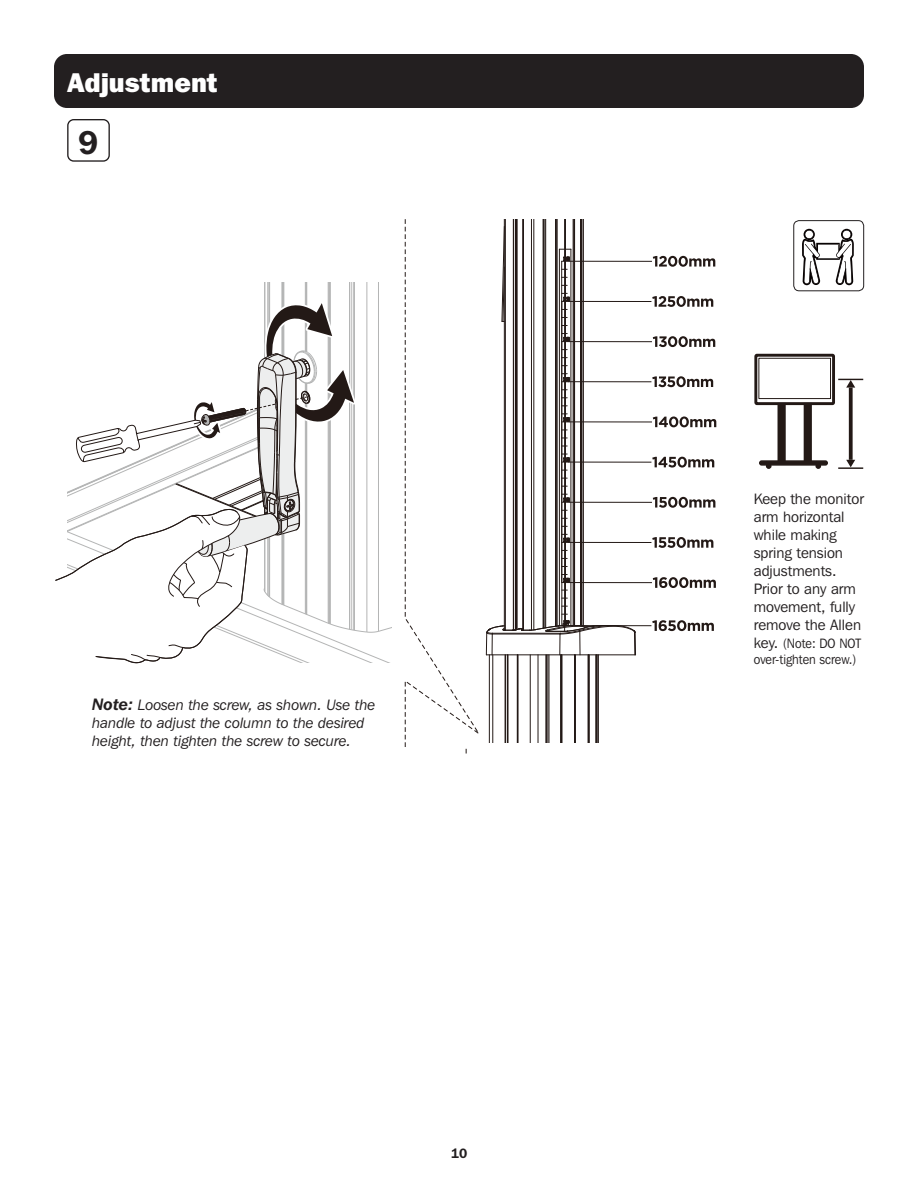
<style>
.page{position:relative;width:918px;height:1188px;background:#fff}
.page>*{position:absolute;margin:0;border:0;box-sizing:border-box;transform-origin:0 0}
.t1{font:600 32.85px "Franklin Gothic IT Cby BT";color:#231f20}
.t2{font:800 27px "Franklin Gothic IT Cby BT";color:#fff}
.t3{font:15px/18px "Franklin Gothic IT Cby BT";color:#231f20}
.t4{font:italic 15px/18px "Franklin Gothic IT Cby BT";color:#231f20}
.t5{font:13.5px/16.2px "Franklin Gothic IT Cby BT";color:#231f20;scale:.92 1}
.t6{font:600 13.5px "Franklin Gothic IT Cby BT";color:#231f20}
.s1{font-weight:600;font-size:16.5px}
.s2{font-size:15px}
</style>
<div class="page">
<hr style="left:569px;top:261px;width:83px;height:1px;background:#231916">
<svg style="left:653px;top:256px;width:62px;height:11px"></svg>
<svg style="left:766px;top:466px;width:6px;height:3px"></svg>
<svg style="left:815px;top:466px;width:6px;height:3px"></svg>
<div style="left:754px;top:354px;width:81px;height:51px;border:3px solid #231916"></div>
<div style="left:759px;top:358px;width:72px;height:41px;border:1px solid #231916"></div>
<hr style="left:760px;top:461px;width:67px;height:4px;background:#231916;border-radius:2px">
<div style="left:759px;top:460px;width:69px;height:6px;border:1px solid #231916;border-radius:2px"></div>
<div style="left:778px;top:404px;width:7px;height:57px;background:#231916"></div>
<div style="left:778px;top:403px;width:8px;height:59px;border:1px solid #231916"></div>
<div style="left:804px;top:404px;width:7px;height:57px;background:#231916"></div>
<div style="left:804px;top:403px;width:8px;height:59px;border:1px solid #231916"></div>
<svg style="left:838px;top:379px;width:25px;height:88px"></svg>
<hr style="left:838px;top:467px;width:25px;height:2px;background:#231916">
<hr style="left:568px;top:301px;width:83px;height:1px;background:#231916">
<svg style="left:652px;top:296px;width:61px;height:11px"></svg>
<hr style="left:569px;top:341px;width:83px;height:1px;background:#231916">
<svg style="left:653px;top:336px;width:62px;height:11px"></svg>
<hr style="left:568px;top:381px;width:83px;height:1px;background:#231916">
<svg style="left:652px;top:376px;width:61px;height:11px"></svg>
<hr style="left:569px;top:422px;width:83px;height:1px;background:#231916">
<svg style="left:653px;top:417px;width:63px;height:10px"></svg>
<hr style="left:568px;top:462px;width:83px;height:1px;background:#231916">
<svg style="left:652px;top:457px;width:62px;height:11px"></svg>
<hr style="left:569px;top:502px;width:83px;height:1px;background:#231916">
<svg style="left:653px;top:497px;width:62px;height:11px"></svg>
<hr style="left:568px;top:542px;width:83px;height:1px;background:#231916">
<svg style="left:652px;top:537px;width:61px;height:11px"></svg>
<hr style="left:569px;top:582px;width:83px;height:1px;background:#231916">
<svg style="left:653px;top:577px;width:63px;height:11px"></svg>
<hr style="left:568px;top:625px;width:83px;height:1px;background:#231916">
<svg style="left:652px;top:620px;width:62px;height:11px"></svg>
<hr style="left:264px;top:282px;width:1px;height:76px;background:#b4b5b5">
<hr style="left:265px;top:282px;width:1px;height:76px;background:#b4b5b5">
<hr style="left:267px;top:282px;width:1px;height:75px;background:#b4b5b5">
<hr style="left:269px;top:282px;width:1px;height:74px;background:#b4b5b5">
<hr style="left:282px;top:282px;width:1px;height:74px;background:#b4b5b5">
<hr style="left:283px;top:282px;width:1px;height:74px;background:#b4b5b5">
<hr style="left:284px;top:282px;width:1px;height:74px;background:#b4b5b5">
<hr style="left:305px;top:282px;width:1px;height:69px;background:#b4b5b5">
<hr style="left:306px;top:282px;width:1px;height:70px;background:#b4b5b5">
<hr style="left:328px;top:282px;width:1px;height:341px;background:#b4b5b5">
<hr style="left:329px;top:282px;width:1px;height:342px;background:#b4b5b5">
<hr style="left:330px;top:282px;width:1px;height:342px;background:#b4b5b5">
<hr style="left:349px;top:282px;width:1px;height:347px;background:#b4b5b5">
<hr style="left:351px;top:282px;width:1px;height:348px;background:#b4b5b5">
<hr style="left:353px;top:282px;width:1px;height:348px;background:#b4b5b5">
<hr style="left:354px;top:282px;width:1px;height:348px;background:#b4b5b5">
<hr style="left:367px;top:282px;width:1px;height:350px;background:#b4b5b5">
<hr style="left:378px;top:282px;width:1px;height:349px;background:#b4b5b5">
<svg style="left:404px;top:219px;width:232px;height:535px"></svg>
<svg style="left:55px;top:294px;width:337px;height:370px"></svg>
<div style="left:54px;top:54px;width:810px;height:54px;background:#231f20;border-radius:13px"></div>
<div style="left:67px;top:119px;width:43px;height:43px;border:1px solid #231f20;border-radius:6px"></div>
<svg style="left:802px;top:229px;width:52px;height:56px"></svg>
<div style="left:793px;top:220px;width:71px;height:71px;border:1px solid #231f20;border-radius:5px"></div>
<p class="t2" style="left:68px;top:65px;width:152px">Adjustment</p>
<p class="t1" style="left:78px;top:121px;width:21px">9</p>
<p class="t4" style="left:92px;top:696px;width:285px"><span class="s1">Note:</span> Loosen the screw, as shown. Use the handle to adjust the column to the desired height, then tighten the screw to secure.</p>
<p class="t6" style="left:451px;top:1145px;width:18px">10</p>
<p class="t3" style="left:754px;top:489px;width:112px">Keep the monitor arm horizontal while making spring tension adjustments.<br>Prior to any arm movement, fully remove the Allen</p>
<p class="t5" style="left:754px;top:635px;width:118px"><span class="s2">key.</span> (Note: DO NOT over-tighten screw.)</p>
</div>
